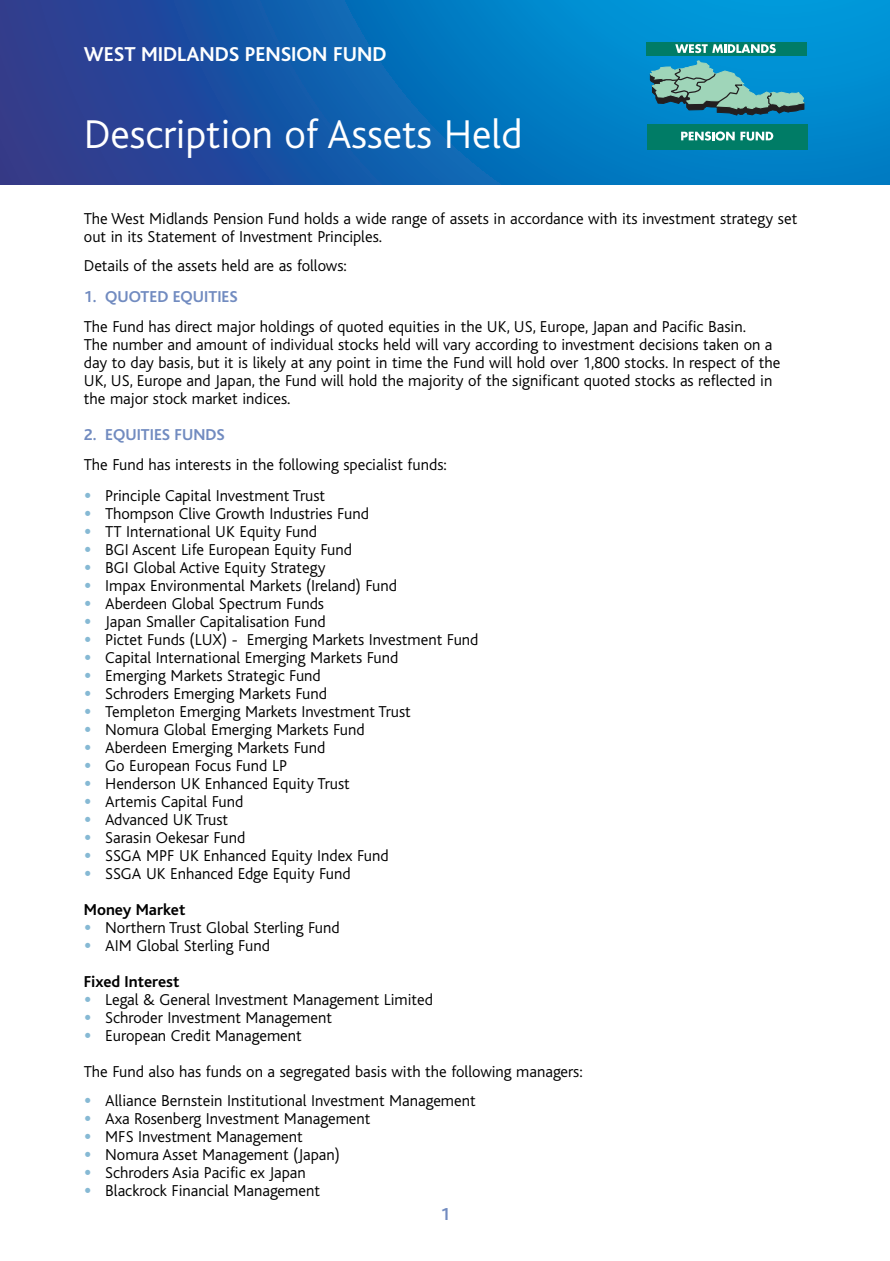
<style>
.page{position:relative;width:890px;height:1261px;background:#fff}
.page>*{position:absolute;margin:0;border:0;box-sizing:border-box;transform-origin:0 0}
.t1{font:300 42px "Bliss";color:#fff}
.t2{font:700 21px "Bliss";color:#fff}
.t3{font:700 18px "Bliss";color:#718bc0}
.t4{font:300 16.5px/18px "Bliss";color:#000}
.t5{font:700 16.5px "Bliss";color:#718bc0}
.s1{font-size:27px;color:#86b9d4}
.s2{font-weight:700}
</style>
<div class="page">
<svg style="left:0;top:0;width:890px;height:184px;background:#0f67b3"></svg>
<div style="left:647px;top:124px;width:160px;height:25px;background:#007c66"></div>
<div style="left:647px;top:42px;width:160px;height:13px;background:#007c66"></div>
<svg style="left:681px;top:131px;width:53px;height:10px"></svg>
<svg style="left:740px;top:132px;width:33px;height:9px"></svg>
<svg style="left:675px;top:44px;width:100px;height:9px"></svg>
<svg style="left:650px;top:60px;width:154px;height:55px;background:#469aac"></svg>
<p class="t2" style="left:84px;top:46px;width:304px">WEST MIDLANDS PENSION FUND</p>
<h1 class="t1" style="left:84px;top:118px;width:440px">Description of Assets Held</h1>
<p class="t4" style="left:84px;top:211px;width:715px">The West Midlands Pension Fund holds a wide range of assets in accordance with its investment strategy set out in its Statement of Investment Principles.</p>
<p class="t4" style="left:84px;top:258px;width:264px">Details of the assets held are as follows:</p>
<p class="t5" style="left:84px;top:291px;width:155px">1. QUOTED EQUITIES</p>
<p class="t4" style="left:84px;top:319px;width:698px">The Fund has direct major holdings of quoted equities in the UK, US, Europe, Japan and Pacific Basin.<br>The number and amount of individual stocks held will vary according to investment decisions taken on a day to day basis, but it is likely at any point in time the Fund will hold over 1,800 stocks. In respect of the UK, US, Europe and Japan, the Fund will hold the majority of the significant quoted stocks as reflected in the major stock market indices.</p>
<p class="t5" style="left:84px;top:429px;width:142px">2. EQUITIES FUNDS</p>
<p class="t4" style="left:84px;top:457px;width:364px">The Fund has interests in the following specialist funds:</p>
<p class="t4" style="left:84px;top:488px;width:243px"><span class="s1">•</span> Principle Capital Investment Trust</p>
<p class="t4" style="left:84px;top:506px;width:286px"><span class="s1">•</span> Thompson Clive Growth Industries Fund</p>
<p class="t4" style="left:84px;top:524px;width:235px"><span class="s1">•</span> TT International UK Equity Fund</p>
<p class="t4" style="left:84px;top:542px;width:270px"><span class="s1">•</span> BGI Ascent Life European Equity Fund</p>
<p class="t4" style="left:84px;top:560px;width:243px"><span class="s1">•</span> BGI Global Active Equity Strategy</p>
<p class="t4" style="left:84px;top:578px;width:315px"><span class="s1">•</span> Impax Environmental Markets (Ireland) Fund</p>
<p class="t4" style="left:84px;top:596px;width:242px"><span class="s1">•</span> Aberdeen Global Spectrum Funds</p>
<p class="t4" style="left:84px;top:614px;width:243px"><span class="s1">•</span> Japan Smaller Capitalisation Fund</p>
<p class="t4" style="left:84px;top:632px;width:396px"><span class="s1">•</span> Pictet Funds (LUX) - Emerging Markets Investment Fund</p>
<p class="t4" style="left:84px;top:650px;width:316px"><span class="s1">•</span> Capital International Emerging Markets Fund</p>
<p class="t4" style="left:84px;top:668px;width:238px"><span class="s1">•</span> Emerging Markets Strategic Fund</p>
<p class="t4" style="left:84px;top:686px;width:245px"><span class="s1">•</span> Schroders Emerging Markets Fund</p>
<p class="t4" style="left:84px;top:704px;width:328px"><span class="s1">•</span> Templeton Emerging Markets Investment Trust</p>
<p class="t4" style="left:84px;top:722px;width:282px"><span class="s1">•</span> Nomura Global Emerging Markets Fund</p>
<p class="t4" style="left:84px;top:740px;width:243px"><span class="s1">•</span> Aberdeen Emerging Markets Fund</p>
<p class="t4" style="left:84px;top:758px;width:204px"><span class="s1">•</span> Go European Focus Fund LP</p>
<p class="t4" style="left:84px;top:776px;width:267px"><span class="s1">•</span> Henderson UK Enhanced Equity Trust</p>
<p class="t4" style="left:84px;top:794px;width:161px"><span class="s1">•</span> Artemis Capital Fund</p>
<p class="t4" style="left:84px;top:812px;width:146px"><span class="s1">•</span> Advanced UK Trust</p>
<p class="t4" style="left:84px;top:830px;width:163px"><span class="s1">•</span> Sarasin Oekesar Fund</p>
<p class="t4" style="left:84px;top:848px;width:306px"><span class="s1">•</span> SSGA MPF UK Enhanced Equity Index Fund</p>
<p class="t4" style="left:84px;top:857px;width:268px;line-height:36px"><span class="s1">•</span> SSGA UK Enhanced Edge Equity Fund<br><span class="s2">Money Market</span></p>
<p class="t4" style="left:84px;top:920px;width:257px"><span class="s1">•</span> Northern Trust Global Sterling Fund</p>
<p class="t4" style="left:84px;top:929px;width:187px;line-height:36px"><span class="s1">•</span> AIM Global Sterling Fund<br><span class="s2">Fixed Interest</span></p>
<p class="t4" style="left:84px;top:992px;width:351px"><span class="s1">•</span> Legal &amp; General Investment Management Limited</p>
<p class="t4" style="left:84px;top:1010px;width:250px"><span class="s1">•</span> Schroder Investment Management</p>
<p class="t4" style="left:84px;top:1019px;width:500px;line-height:36px"><span class="s1">•</span> European Credit Management<br>The Fund also has funds on a segregated basis with the following managers:</p>
<p class="t4" style="left:84px;top:1093px;width:393px"><span class="s1">•</span> Alliance Bernstein Institutional Investment Management</p>
<p class="t4" style="left:84px;top:1111px;width:288px"><span class="s1">•</span> Axa Rosenberg Investment Management</p>
<p class="t4" style="left:84px;top:1129px;width:220px"><span class="s1">•</span> MFS Investment Management</p>
<p class="t4" style="left:84px;top:1147px;width:257px"><span class="s1">•</span> Nomura Asset Management (Japan)</p>
<p class="t4" style="left:84px;top:1165px;width:223px"><span class="s1">•</span> Schroders Asia Pacific ex Japan</p>
<p class="t4" style="left:84px;top:1183px;width:238px"><span class="s1">•</span> Blackrock Financial Management</p>
<p class="t3" style="left:440px;top:1207px;width:11px">1</p>
</div>
